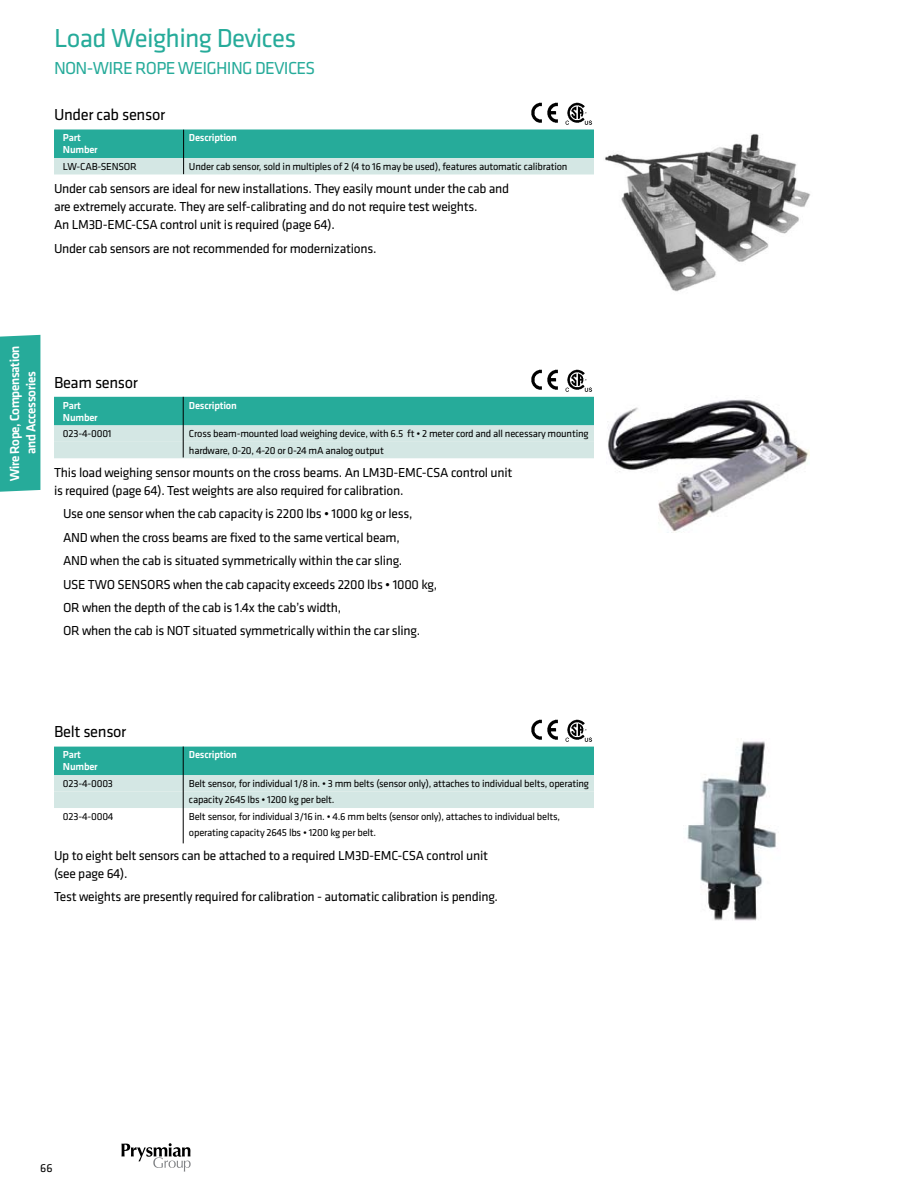
<style>
.page{position:relative;width:918px;height:1188px;background:#fff}
.page>*{position:absolute;margin:0;border:0;box-sizing:border-box;transform-origin:0 0}
.t1{font:27px "Klavika Basic";letter-spacing:-.025em;color:#26ab9a}
.t2{font:18px "Klavika Basic";color:#26ab9a}
.t3{font:16.5px "Klavika Basic";letter-spacing:-.02em;color:#000}
.t4{font:13.5px/18px "Klavika Basic";letter-spacing:-.02em;color:#000}
.t5{font:500 13.5px/16.5px "Klavika Basic";color:#fff;text-align:center}
.t6{font:12px "Klavika Basic";color:#000}
.t7{font:10.5px/16.5px "Klavika Basic";letter-spacing:-.02em;color:#000}
.t8{font:500 10.5px "Klavika Basic";letter-spacing:-.02em;color:#fff}
</style>
<div class="page">
<svg style="left:122px;top:1143px;width:69px;height:29px"></svg>
<div style="left:0;top:335px;width:40px;height:157px;background:#26ab9a"></div>
<div style="left:54px;top:129px;width:540px;height:17px;background:#26ab9a"></div>
<div style="left:54px;top:145px;width:540px;height:13px;background:#26ab9a"></div>
<div style="left:54px;top:158px;width:540px;height:16px;background:#d4e7e4"></div>
<div style="left:54px;top:397px;width:540px;height:16px;background:#26ab9a"></div>
<div style="left:54px;top:412px;width:540px;height:14px;background:#26ab9a"></div>
<div style="left:54px;top:425px;width:540px;height:17px;background:#d4e7e4"></div>
<div style="left:54px;top:442px;width:540px;height:16px;background:#d4e7e4"></div>
<div style="left:54px;top:747px;width:540px;height:16px;background:#26ab9a"></div>
<div style="left:54px;top:762px;width:540px;height:13px;background:#26ab9a"></div>
<div style="left:54px;top:775px;width:540px;height:17px;background:#d4e7e4"></div>
<div style="left:54px;top:792px;width:540px;height:16px;background:#d4e7e4"></div>
<img style="left:605px;top:134px;width:205px;height:158px">
<img style="left:687px;top:741px;width:89px;height:180px">
<img style="left:607px;top:399px;width:203px;height:133px">
<hr style="left:183px;top:130px;width:1px;height:44px;background:#000">
<hr style="left:183px;top:397px;width:1px;height:60px;background:#000">
<hr style="left:183px;top:747px;width:1px;height:96px;background:#000">
<img style="left:531px;top:103px;width:62px;height:22px">
<img style="left:531px;top:370px;width:62px;height:22px">
<img style="left:531px;top:720px;width:62px;height:22px">
<h1 class="t1" style="left:54px;top:21px;width:244px">Load Weighing Devices</h1>
<h2 class="t2" style="left:54px;top:57px;width:50px">Non-wire</h2>
<h2 class="t2" style="left:135px;top:57px;width:11px">rope</h2>
<h2 class="t2" style="left:178px;top:57px;width:11px">weighing</h2>
<h2 class="t2" style="left:255px;top:57px;width:38px">devices</h2>
<p class="t3" style="left:54px;top:104px;width:113px">Under cab sensor</p>
<p class="t8" style="left:63px;top:131px;width:19px">Part</p>
<p class="t8" style="left:189px;top:131px;width:49px">Description</p>
<p class="t8" style="left:63px;top:143px;width:36px">Number</p>
<p class="t7" style="left:63px;top:158px;width:75px">LW-CAB-SENSOR</p>
<p class="t7" style="left:189px;top:158px;width:380px">Under cab sensor, sold in multiples of 2 (4 to 16 may be used), features automatic calibration</p>
<p class="t4" style="left:54px;top:179px;width:457px">Under cab sensors are ideal for new installations. They easily mount under the cab and are extremely accurate. They are self-calibrating and do not require test weights.<br>An LM3D-EMC-CSA control unit is required (page 64).</p>
<p class="t4" style="left:54px;top:239px;width:324px">Under cab sensors are not recommended for modernizations.</p>
<p class="t5" style="left:6px;top:481px;width:138px;rotate:-90deg">Wire Rope, Compensation and Accessories</p>
<p class="t3" style="left:54px;top:371px;width:86px">Beam sensor</p>
<p class="t8" style="left:63px;top:398px;width:19px">Part</p>
<p class="t8" style="left:189px;top:398px;width:49px">Description</p>
<p class="t8" style="left:63px;top:410px;width:36px">Number</p>
<p class="t7" style="left:63px;top:425px;width:50px">023-4-0001</p>
<p class="t7" style="left:189px;top:425px;width:401px">Cross beam-mounted load weighing device, with 6.5 ft • 2 meter cord and all necessary mounting hardware, 0-20, 4-20 or 0-24 mA analog output</p>
<p class="t4" style="left:54px;top:463px;width:460px">This load weighing sensor mounts on the cross beams. An LM3D-EMC-CSA control unit is required (page 64). Test weights are also required for calibration.</p>
<p class="t4" style="left:54px;top:505px;width:360px">Use one sensor when the cab capacity is 2200 lbs • 1000 kg or less,</p>
<p class="t4" style="left:63px;top:528px;width:338px">AND when the cross beams are fixed to the same vertical beam,</p>
<p class="t4" style="left:63px;top:551px;width:341px">AND when the cab is situated symmetrically within the car sling.</p>
<p class="t4" style="left:54px;top:575px;width:385px">USE TWO SENSORS when the cab capacity exceeds 2200 lbs • 1000 kg,</p>
<p class="t4" style="left:63px;top:598px;width:280px">OR when the depth of the cab is 1.4x the cab’s width,</p>
<p class="t4" style="left:63px;top:622px;width:359px">OR when the cab is NOT situated symmetrically within the car sling.</p>
<p class="t3" style="left:54px;top:721px;width:74px">Belt sensor</p>
<p class="t8" style="left:63px;top:748px;width:19px">Part</p>
<p class="t8" style="left:189px;top:748px;width:49px">Description</p>
<p class="t8" style="left:63px;top:760px;width:36px">Number</p>
<p class="t7" style="left:63px;top:775px;width:52px">023-4-0003</p>
<p class="t7" style="left:189px;top:775px;width:402px">Belt sensor, for individual 1/8 in. • 3 mm belts (sensor only), attaches to individual belts, operating capacity 2645 lbs • 1200 kg per belt.</p>
<p class="t7" style="left:63px;top:808px;width:52px">023-4-0004</p>
<p class="t7" style="left:189px;top:808px;width:373px">Belt sensor, for individual 3/16 in. • 4.6 mm belts (sensor only), attaches to individual belts, operating capacity 2645 lbs • 1200 kg per belt.</p>
<p class="t4" style="left:54px;top:846px;width:436px">Up to eight belt sensors can be attached to a required LM3D-EMC-CSA control unit (see page 64).</p>
<p class="t4" style="left:54px;top:887px;width:446px">Test weights are presently required for calibration - automatic calibration is pending.</p>
<p class="t6" style="left:40px;top:1160px;width:14px">66</p>
</div>
